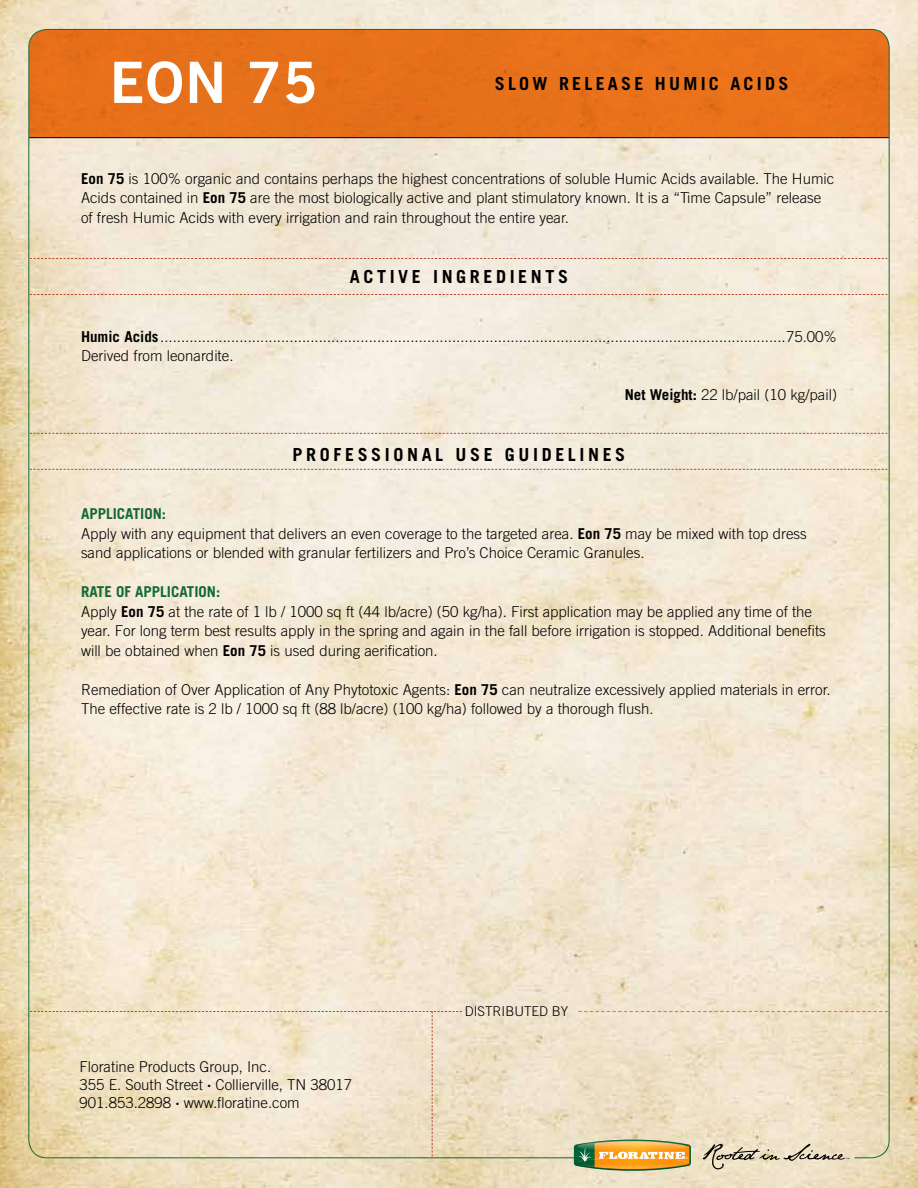
<style>
.page{position:relative;width:918px;height:1188px;background:#fff}
.page>*{position:absolute;margin:0;border:0;box-sizing:border-box;transform-origin:0 0}
.t1{font:57px "Trade Gothic LT Std Bd 2";color:#fff}
.t2{font:700 18px "Trade Gothic LT Std";letter-spacing:.2em;color:#000}
.t3{font:300 15px/19.5px "Trade Gothic LT Std";color:#000}
.t4{font:300 15px "Trade Gothic";color:#000}
.t5{font:300 13.5px "Trade Gothic";color:#000}
.s1{font-weight:700}
.s2{font-family:"Trade Gothic";font-weight:700}
.s3{font-family:"Trade Gothic"}
.s4{font-weight:700;color:#126935}
.s5{font-family:"Meta Plus";font-weight:500}
</style>
<div class="page">
<img style="left:0;top:0;width:918px;height:1188px">
<div style="left:29px;top:30px;width:860px;height:108px;background:#e8711b"></div>
<svg style="left:578px;top:1011px;width:309px;height:1px"></svg>
<svg style="left:30px;top:1011px;width:432px;height:146px;background:#efe1c6"></svg>
<svg style="left:31px;top:258px;width:856px;height:1px"></svg>
<svg style="left:31px;top:294px;width:856px;height:1px"></svg>
<svg style="left:31px;top:433px;width:856px;height:1px"></svg>
<svg style="left:31px;top:469px;width:856px;height:1px"></svg>
<svg style="left:703px;top:1144px;width:146px;height:25px;background:#cec4ab"></svg>
<img style="left:566px;top:1128px;width:133px;height:17px">
<div style="left:565px;top:1145px;width:134px;height:35px;background:#eee2c7"></div>
<svg style="left:574px;top:1140px;width:117px;height:31px;background:#c9a755"></svg>
<h1 class="t1" style="left:110px;top:47px;width:210px">EON 75</h1>
<p class="t2" style="left:495px;top:73px;width:77px">SLO W RELE</p>
<p class="t2" style="left:608px;top:73px;width:25px">ASE</p>
<p class="t2" style="left:655px;top:73px;width:133px">HUMI C ACI DS</p>
<p class="t3" style="left:81px;top:168px;width:755px"><span class="s1">EON 75</span> is 100% organic and contains perhaps the highest concentrations of soluble Humic Acids available. The Humic<br>Acids contained in <span class="s1">EON 75</span> are the most biologically active and plant stimulatory known. It is a “Time Capsule” release of fresh Humic Acids with every irrigation and rain throughout the entire year.</p>
<p class="t2" style="left:350px;top:266px;width:173px">ACTI VE IN GREDIENTS</p>
<p class="t3" style="left:81px;top:326px;width:757px"><span class="s2">Humic Acids</span> ......................................................................................................................................................<span class="s3">75.00%</span></p>
<p class="t4" style="left:81px;top:347px;width:154px">Derived from leonardite.</p>
<p class="t4" style="left:625px;top:386px;width:214px"><span class="s1">Net Weight:</span> 22 lb/pail (10 kg/pail)</p>
<p class="t2" style="left:293px;top:443px;width:334px">PROFESSIONAL U SE GU ID ELINES</p>
<p class="t3" style="left:81px;top:504px;width:727px"><span class="s4">APPLICATION:<br></span>Apply with any equipment that delivers an even coverage to the targeted area. <span class="s1">EON 75</span> may be mixed with top dress sand applications or blended with granular fertilizers and Pro’s Choice Ceramic Granules.</p>
<p class="t3" style="left:81px;top:582px;width:746px"><span class="s4">RATE OF APPLICATION:<br></span>Apply <span class="s1">EON 75</span> at the rate of 1 lb / 1000 sq ft (44 lb/acre) (50 kg/ha). First application may be applied any time of the year. For long term best results apply in the spring and again in the fall before irrigation is stopped. Additional benefits will be obtained when <span class="s1">EON 75</span> is used during aerification.</p>
<p class="t3" style="left:81px;top:680px;width:751px">Remediation of Over Application of Any Phytotoxic Agents: <span class="s1">EON 75</span> can neutralize excessively applied materials in error.<br>The effective rate is 2 lb / 1000 sq ft (88 lb/acre) (100 kg/ha) followed by a thorough flush.</p>
<p class="t3" style="left:80px;top:1057px;width:274px;line-height:18px">Floratine Products Group, Inc.<br>355 E. South Street <span class="s5">·</span> Collierville, TN 38017<br>901.853.2898 <span class="s5">·</span> www.floratine.com</p>
<p class="t5" style="left:465px;top:1004px;width:105px">DISTRIBUTED BY</p>
</div>
